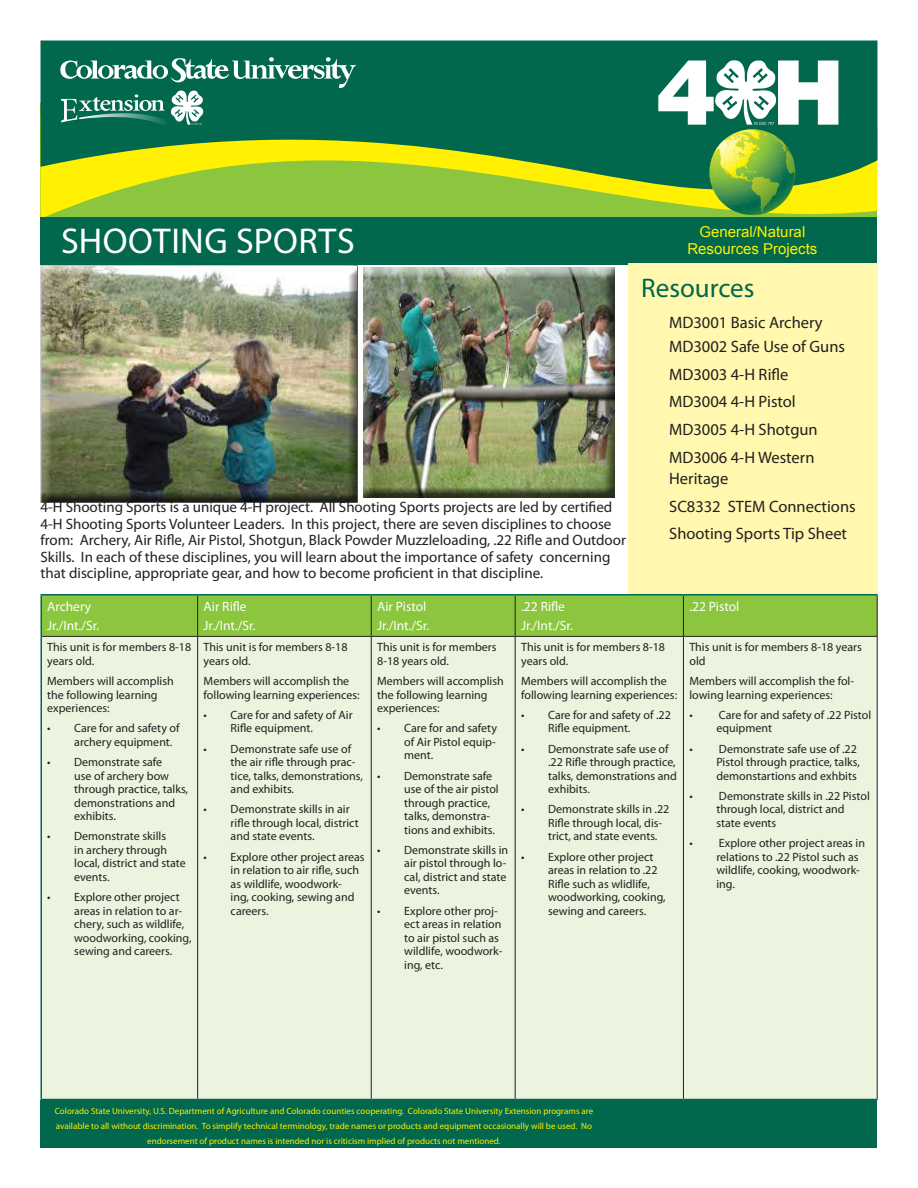
<style>
.page{position:relative;width:918px;height:1188px;background:#fff}
.page>*{position:absolute;margin:0;border:0;box-sizing:border-box;transform-origin:0 0}
.t1{font:36px "Myriad Pro";letter-spacing:.015em;color:#fff}
.head{font:27px "Myriad Pro";color:#01674d}
.body{font:16.5px/21px "Myriad Pro";color:#231f20}
.head-2{font:16.5px "Myriad Pro";color:#231f20}
.body-2{font:15px/16.5px "Myriad Pro";color:#231f20}
.t2{font:15px "Arial";color:#fff101}
.table_head{font:13.5px "Myriad Pro";color:#fff}
.body-3{font:12px/13.5px "Myriad Pro";color:#231f20}
.t3{font:9px/15px "Myriad Pro";color:#fff101;text-align:center}
</style>
<div class="page">
<svg style="left:40px;top:198px;width:837px;height:19px;background:#95c938"></svg>
<svg style="left:40px;top:40px;width:838px;height:158px;background:#458f3d"></svg>
<svg style="left:60px;top:56px;width:296px;height:70px;background:#2d816c"></svg>
<div style="left:40px;top:217px;width:838px;height:48px;background:#01674d"></div>
<svg style="left:658px;top:58px;width:180px;height:157px"></svg>
<div style="left:40px;top:1100px;width:838px;height:48px;background:#01674d"></div>
<div style="left:628px;top:263px;width:250px;height:837px;background:#fff8ae"></div>
<div style="left:42px;top:596px;width:835px;height:40px;background:#8bc63e"></div>
<div style="left:42px;top:637px;width:835px;height:462px;background:#ebf4de"></div>
<hr style="left:197px;top:596px;width:1px;height:40px;background:#231f20">
<hr style="left:371px;top:596px;width:1px;height:40px;background:#231f20">
<hr style="left:515px;top:596px;width:1px;height:40px;background:#231f20">
<hr style="left:683px;top:596px;width:1px;height:40px;background:#231f20">
<hr style="left:877px;top:596px;width:1px;height:40px;background:#231f20">
<hr style="left:42px;top:636px;width:156px;height:1px;background:#231f20">
<hr style="left:198px;top:636px;width:173px;height:1px;background:#231f20">
<hr style="left:197px;top:637px;width:1px;height:462px;background:#231f20">
<hr style="left:371px;top:636px;width:144px;height:1px;background:#231f20">
<hr style="left:371px;top:637px;width:1px;height:462px;background:#231f20">
<hr style="left:515px;top:636px;width:168px;height:1px;background:#231f20">
<hr style="left:515px;top:637px;width:1px;height:462px;background:#231f20">
<hr style="left:683px;top:636px;width:195px;height:1px;background:#231f20">
<hr style="left:683px;top:637px;width:1px;height:462px;background:#231f20">
<hr style="left:877px;top:637px;width:1px;height:462px;background:#231f20">
<hr style="left:40px;top:596px;width:2px;height:40px;background:#01674d">
<hr style="left:40px;top:594px;width:158px;height:2px;background:#01674d">
<hr style="left:198px;top:594px;width:173px;height:2px;background:#01674d">
<hr style="left:371px;top:594px;width:144px;height:2px;background:#01674d">
<hr style="left:515px;top:594px;width:168px;height:2px;background:#01674d">
<hr style="left:683px;top:594px;width:195px;height:2px;background:#01674d">
<hr style="left:40px;top:636px;width:2px;height:463px;background:#01674d">
<hr style="left:40px;top:1099px;width:158px;height:1px;background:#01674d">
<hr style="left:198px;top:1099px;width:173px;height:1px;background:#01674d">
<hr style="left:371px;top:1099px;width:144px;height:1px;background:#01674d">
<hr style="left:515px;top:1099px;width:168px;height:1px;background:#01674d">
<hr style="left:683px;top:1099px;width:195px;height:1px;background:#01674d">
<div style="left:40px;top:265px;width:318px;height:239px;background:#231f20;opacity:.75"></div>
<div style="left:363px;top:268px;width:252px;height:231px;background:#231f20;opacity:.75"></div>
<p class="t1" style="left:61px;top:219px;width:295px">SHOOTING SPORTS</p>
<p class="t2" style="left:699px;top:222px;width:107px">General/Natural</p>
<p class="t2" style="left:687px;top:238px;width:132px">Resources Projects</p>
<p class="body-2" style="left:40px;top:499px;width:587px">4-H Shooting Sports is a unique 4-H project. All Shooting Sports projects are led by certified 4-H Shooting Sports Volunteer Leaders. In this project, there are seven disciplines to choose from: Archery, Air Rifle, Air Pistol, Shotgun, Black Powder Muzzleloading, .22 Rifle and Outdoor Skills. In each of these disciplines, you will learn about the importance of safety concerning that discipline, appropriate gear, and how to become proficient in that discipline.</p>
<p class="head" style="left:641px;top:271px;width:115px">Resources</p>
<p class="head-2" style="left:669px;top:312px;width:155px">MD3001 Basic Archery</p>
<p class="body" style="left:669px;top:336px;width:177px">MD3002 Safe Use of Guns</p>
<p class="body" style="left:669px;top:363px;width:121px">MD3003 4-H Rifle</p>
<p class="body" style="left:669px;top:391px;width:128px">MD3004 4-H Pistol</p>
<p class="body" style="left:669px;top:419px;width:150px">MD3005 4-H Shotgun</p>
<p class="body" style="left:669px;top:447px;width:147px">MD3006 4-H Western<br>Heritage</p>
<p class="body" style="left:669px;top:495px;width:188px">SC8332 STEM Connections</p>
<p class="body" style="left:669px;top:523px;width:179px">Shooting Sports Tip Sheet</p>
<p class="table_head" style="left:47px;top:598px;width:45px">Archery</p>
<p class="table_head" style="left:47px;top:618px;width:53px">Jr./Int./Sr.</p>
<p class="table_head" style="left:204px;top:598px;width:45px">Air Rifle</p>
<p class="table_head" style="left:204px;top:618px;width:53px">Jr./Int./Sr.</p>
<p class="table_head" style="left:377px;top:598px;width:51px">Air Pistol</p>
<p class="table_head" style="left:377px;top:618px;width:53px">Jr./Int./Sr.</p>
<p class="table_head" style="left:521px;top:598px;width:45px">.22 Rifle</p>
<p class="table_head" style="left:521px;top:618px;width:53px">Jr./Int./Sr.</p>
<p class="table_head" style="left:689px;top:598px;width:51px">.22 Pistol</p>
<p class="body-3" style="left:47px;top:640px;width:145px">This unit is for members 8-18 years old.</p>
<p class="body-3" style="left:47px;top:674px;width:128px">Members will accomplish the following learning experiences:</p>
<p class="body-3" style="left:74px;top:721px;width:107px;text-indent:-27px">• Care for and safety of archery equipment.</p>
<p class="body-3" style="left:74px;top:755px;width:115px;text-indent:-27px">• Demonstrate safe<br>use of archery bow through practice, talks, demonstrations and exhibits.</p>
<p class="body-3" style="left:74px;top:829px;width:113px;text-indent:-27px">• Demonstrate skills<br>in archery through local, district and state events.</p>
<p class="body-3" style="left:74px;top:890px;width:119px;text-indent:-27px">• Explore other project areas in relation to ar&shy;chery, such as wildlife, woodworking, cooking, sewing and careers.</p>
<p class="body-3" style="left:204px;top:640px;width:145px">This unit is for members 8-18 years old.</p>
<p class="body-3" style="left:204px;top:674px;width:158px">Members will accomplish the following learning experiences:</p>
<p class="body-3" style="left:231px;top:708px;width:124px;text-indent:-27px">• Care for and safety of Air<br>Rifle equipment.</p>
<p class="body-3" style="left:231px;top:742px;width:134px;text-indent:-27px">• Demonstrate safe use of the air rifle through prac&shy;tice, talks, demonstrations, and exhibits.</p>
<p class="body-3" style="left:231px;top:802px;width:130px;text-indent:-27px">• Demonstrate skills in air rifle through local, district and state events.</p>
<p class="body-3" style="left:231px;top:850px;width:136px;text-indent:-27px">• Explore other project areas in relation to air rifle, such as wildlife, woodwork-<br>ing, cooking, sewing and careers.</p>
<p class="body-3" style="left:377px;top:640px;width:121px">This unit is for members<br>8-18 years old.</p>
<p class="body-3" style="left:377px;top:674px;width:128px">Members will accomplish the following learning experiences:</p>
<p class="body-3" style="left:404px;top:721px;width:94px;text-align:justify;text-indent:-27px">• Care for and safety of Air Pistol equip&shy;ment.</p>
<p class="body-3" style="left:404px;top:769px;width:96px;text-indent:-27px">• Demonstrate safe use of the air pistol through practice, talks, demonstra&shy;tions and exhibits.</p>
<p class="body-3" style="left:404px;top:843px;width:105px;text-indent:-27px">• Demonstrate skills in air pistol through lo&shy;cal, district and state events.</p>
<p class="body-3" style="left:404px;top:904px;width:100px;text-indent:-27px">• Explore other proj&shy;ect areas in relation to air pistol such as wildlife, woodwork&shy;ing, etc.</p>
<p class="body-3" style="left:521px;top:640px;width:145px">This unit is for members 8-18 years old.</p>
<p class="body-3" style="left:521px;top:674px;width:158px">Members will accomplish the following learning experiences:</p>
<p class="body-3" style="left:548px;top:708px;width:124px;text-indent:-27px">• Care for and safety of .22<br>Rifle equipment.</p>
<p class="body-3" style="left:548px;top:742px;width:130px;text-indent:-27px">• Demonstrate safe use of .22 Rifle through practice, talks, demonstrations and exhibits.</p>
<p class="body-3" style="left:548px;top:802px;width:123px;text-indent:-27px">• Demonstrate skills in .22<br>Rifle through local, dis&shy;trict, and state events.</p>
<p class="body-3" style="left:548px;top:850px;width:119px;text-indent:-27px">• Explore other project areas in relation to .22<br>Rifle such as wlidlife, woodworking, cooking, sewing and careers.</p>
<p class="body-3" style="left:689px;top:640px;width:174px">This unit is for members 8-18 years old</p>
<p class="body-3" style="left:689px;top:674px;width:166px">Members will accomplish the fol&shy;lowing learning experiences:</p>
<p class="body-3" style="left:716px;top:708px;width:156px;text-indent:-27px">• Care for and safety of .22 Pistol equipment</p>
<p class="body-3" style="left:716px;top:742px;width:145px;text-indent:-27px">• Demonstrate safe use of .22<br>Pistol through practice, talks, demonstartions and exhbits</p>
<p class="body-3" style="left:716px;top:789px;width:155px;text-indent:-27px">• Demonstrate skills in .22 Pistol through local, district and state events</p>
<p class="body-3" style="left:716px;top:836px;width:150px;text-indent:-27px">• Explore other project areas in relations to .22 Pistol such as wildlife, cooking, woodwork&shy;ing.</p>
<p class="t3" style="left:55px;top:1103px;width:540px">Colorado State University, U.S. Department of Agriculture and Colorado counties cooperating. Colorado State University Extension programs are available to all without discrimination. To simplify technical terminology, trade names or products and equipment occasionally will be used. No endorsement of product names is intended nor is criticism implied of products not mentioned.</p>
</div>
